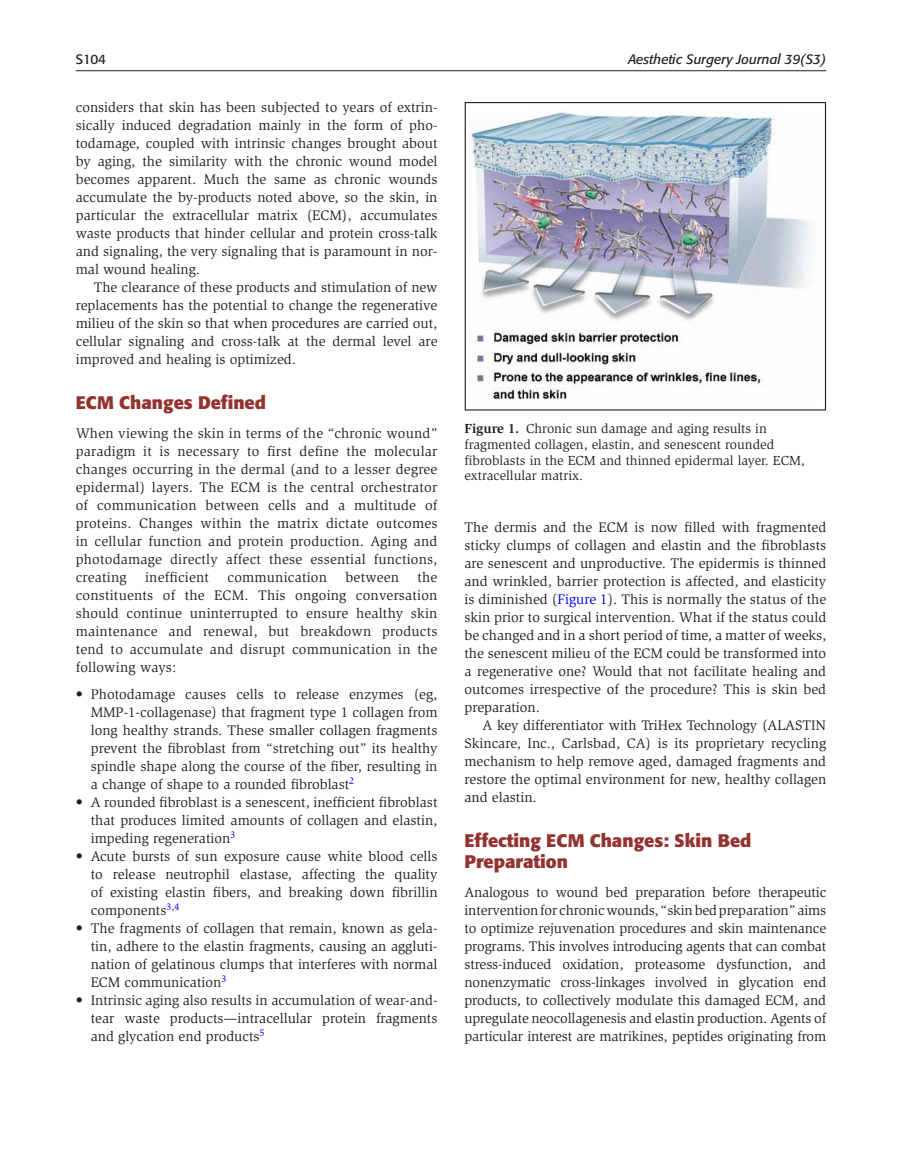
<style>
.page{position:relative;width:902px;height:1174px;background:#fff}
.page>*{position:absolute;margin:0;border:0;box-sizing:border-box;transform-origin:0 0}
.t1{font:700 18px/21px "Formata";color:#943230}
.t2{font:14.25px/18px "Slimbach Std";color:#231f20;text-align:justify}
.t3{font:13.5px/15.8px "Slimbach Std";color:#231f20}
.t4{font:italic 13.5px "Formata";color:#231f20}
.t5{font:13.5px "Formata";color:#231f20}
.s1{font-weight:700}
.s2{color:#00f}
</style>
<div class="page">
<hr style="left:76px;top:70px;width:750px;height:1px;background:#231f20">
<img style="left:469px;top:111px;width:343px;height:289px">
<div style="left:464px;top:102px;width:362px;height:308px;border:1px solid #231f20"></div>
<p class="t5" style="left:76px;top:51px;width:32px">S104</p>
<p class="t4" style="left:628px;top:51px;width:199px">Aesthetic Surgery Journal 39(S3)</p>
<p class="t2" style="left:76px;top:99px;width:363px">considers that skin has been subjected to years of extrin&shy;sically induced degradation mainly in the form of pho&shy;todamage, coupled with intrinsic changes brought about by aging, the similarity with the chronic wound model becomes apparent. Much the same as chronic wounds accumulate the by-products noted above, so the skin, in particular the extracellular matrix (ECM), accumulates waste products that hinder cellular and protein cross-talk and signaling, the very signaling that is paramount in nor&shy;mal wound healing.</p>
<p class="t2" style="left:76px;top:279px;width:363px;text-indent:18px">The clearance of these products and stimulation of new replacements has the potential to change the regenerative milieu of the skin so that when procedures are carried out, cellular signaling and cross-talk at the dermal level are improved and healing is optimized.</p>
<p class="t1" style="left:76px;top:392px;width:192px">ECM Changes Defined</p>
<p class="t2" style="left:76px;top:424px;width:363px">When viewing the skin in terms of the “chronic wound” paradigm it is necessary to first define the molecular changes occurring in the dermal (and to a lesser degree epidermal) layers. The ECM is the central orchestrator of communication between cells and a multitude of proteins. Changes within the matrix dictate outcomes in cellular function and protein production. Aging and photodamage directly affect these essential functions, creating</p>
<p class="t3" style="left:464px;top:421px;width:342px"><span class="s1">Figure 1.</span> Chronic sun damage and aging results in fragmented collagen, elastin, and senescent rounded fibroblasts in the ECM and thinned epidermal layer. ECM, extracellular matrix.</p>
<p class="t2" style="left:464px;top:518px;width:363px">The dermis and the ECM is now filled with fragmented sticky clumps of collagen and elastin and the fibroblasts are senescent and unproductive. The epidermis is thinned and wrinkled, barrier protection is affected, and elasticity is diminished (<span class="s2">Figure 1</span>). This is normally the status of the skin prior to surgical intervention. What if the status could be changed and in a short period of time, a matter of weeks, the senescent milieu of the ECM could be transformed into a regenerative one? Would that not facilitate healing and outcomes irrespective of the procedure? This is skin bed preparation.</p>
<p class="t2" style="left:464px;top:716px;width:363px;text-indent:18px">A key differentiator with TriHex Technology (ALASTIN Skincare, Inc., Carlsbad, CA) is its proprietary recycling mechanism to help remove aged, damaged fragments and restore the optimal environment for new, healthy collagen and elastin.</p>
<p class="t1" style="left:464px;top:830px;width:288px">Effecting ECM Changes: Skin Bed<br>Preparation</p>
<p class="t2" style="left:464px;top:883px;width:363px">Analogous to wound bed preparation before therapeutic intervention for chronic wounds, “skin bed preparation” aims to optimize rejuvenation procedures and skin maintenance programs. This involves introducing agents that can combat stress-induced oxidation, proteasome dysfunction, and nonenzymatic cross-linkages involved in glycation end products, to collectively modulate this damaged ECM, and upregulate neocollagenesis and elastin production. Agents of particular interest are matrikines, peptides originating from</p>
<p class="t2" style="left:145px;top:568px;width:65px">inefficient</p>
<p class="t2" style="left:227px;top:568px;width:101px">communication</p>
<p class="t2" style="left:345px;top:568px;width:55px">between</p>
<p class="t2" style="left:76px;top:568px;width:363px;text-indent:342px">the constituents of the ECM. This ongoing conversation should continue uninterrupted to ensure healthy skin maintenance and renewal, but breakdown products tend to accumulate and disrupt communication in the following ways:</p>
<p class="t2" style="left:91px;top:685px;width:348px;text-indent:-15px">• Photodamage causes cells to release enzymes (eg, MMP-1-collagenase) that fragment type 1 collagen from long healthy strands. These smaller collagen fragments prevent the fibroblast from “stretching out” its healthy spindle shape along the course of the fiber, resulting in a change of shape to a rounded fibroblast<sup>2</sup></p>
<p class="t2" style="left:91px;top:793px;width:348px;text-indent:-15px">• A rounded fibroblast is a senescent, inefficient fibroblast that produces limited amounts of collagen and elastin, impeding regeneration<sup>3</sup></p>
<p class="t2" style="left:91px;top:847px;width:348px;text-indent:-15px">• Acute bursts of sun exposure cause white blood cells to release neutrophil elastase, affecting the quality of existing elastin fibers, and breaking down fibrillin components<sup>3</sup><sup>,</sup><sup>4</sup></p>
<p class="t2" style="left:91px;top:919px;width:348px;text-indent:-15px">• The fragments of collagen that remain, known as gela&shy;tin, adhere to the elastin fragments, causing an aggluti&shy;nation of gelatinous clumps that interferes with normal ECM communication<sup>3</sup></p>
<p class="t2" style="left:91px;top:991px;width:348px;text-indent:-15px">• Intrinsic aging also results in accumulation of wear-and&shy;tear waste products—intracellular protein fragments and glycation end products<sup>5</sup></p>
</div>
